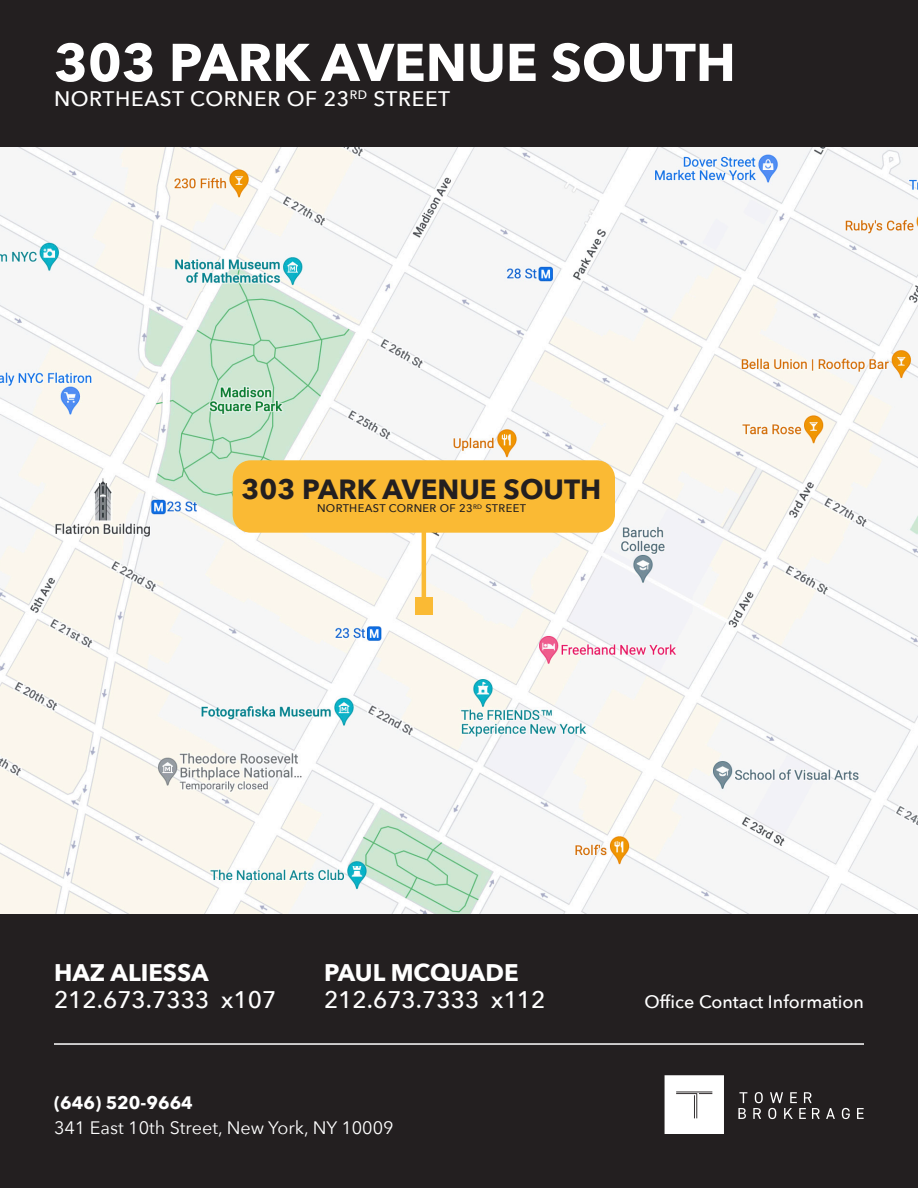
<style>
.page{position:relative;width:918px;height:1188px;background:#fff}
.page>*{position:absolute;margin:0;border:0;box-sizing:border-box;transform-origin:0 0}
.t1{font:700 52.5px "Avenir Next";color:#fff}
.t2{font:700 27.75px "Avenir Next";color:#231f20}
.t3{font:500 24px "Avenir Next";color:#fff}
.t4{font:700 24px "Avenir Next";color:#fff}
.t5{font:500 21px "Avenir Next";letter-spacing:.03em;color:#fff}
.t6{font:18px "Avenir Next";color:#fff}
.t7{font:500 18px "Avenir Next";color:#fff}
.t8{font:700 18px "Avenir Next";color:#fff}
.t9{font:500 11.1px "Avenir Next";letter-spacing:.03em;color:#231f20}
</style>
<div class="page">
<div style="left:0;top:0;width:918px;height:148px;background:#231f20"></div>
<div style="left:0;top:914px;width:918px;height:274px;background:#231f20"></div>
<hr style="left:54px;top:1043px;width:810px;height:2px;background:#fff">
<svg style="left:665px;top:1075px;width:59px;height:59px;background:#f7f6f6"></svg>
<svg style="left:738px;top:1092px;width:9px;height:27px"></svg>
<svg style="left:753px;top:1092px;width:67px;height:27px"></svg>
<svg style="left:826px;top:1108px;width:9px;height:11px"></svg>
<svg style="left:842px;top:1108px;width:8px;height:11px"></svg>
<svg style="left:857px;top:1108px;width:7px;height:11px"></svg>
<img style="left:0;top:148px;width:918px;height:766px">
<div style="left:233px;top:460px;width:382px;height:73px;background:#faba34;border-radius:18px"></div>
<hr style="left:422px;top:489px;width:4px;height:117px;background:#faba34">
<div style="left:415px;top:597px;width:18px;height:18px;background:#faba34"></div>
<p class="t1" style="left:54px;top:17px;width:683px">303 PARK AVENUE SOUTH</p>
<p class="t5" style="left:54px;top:81px;width:398px">NORTHEAST CORNER OF 23<sup>RD</sup> STREET</p>
<p class="t2" style="left:242px;top:465px;width:361px">303 PARK AVENUE SOUTH</p>
<p class="t9" style="left:317px;top:499px;width:210px">NORTHEAST CORNER OF 23<sup>RD</sup> STREET</p>
<p class="t4" style="left:54px;top:952px;width:156px">HAZ ALIESSA</p>
<p class="t3" style="left:54px;top:979px;width:224px">212.673.7333 x107</p>
<p class="t4" style="left:324px;top:952px;width:196px">PAUL MCQUADE</p>
<p class="t3" style="left:324px;top:979px;width:223px">212.673.7333 x112</p>
<p class="t8" style="left:54px;top:1088px;width:140px">(646) 520-9664</p>
<p class="t6" style="left:54px;top:1113px;width:341px">341 East 10th Street, New York, NY 10009</p>
<p class="t7" style="left:644px;top:986px;width:221px">Office Contact Information</p>
</div>
